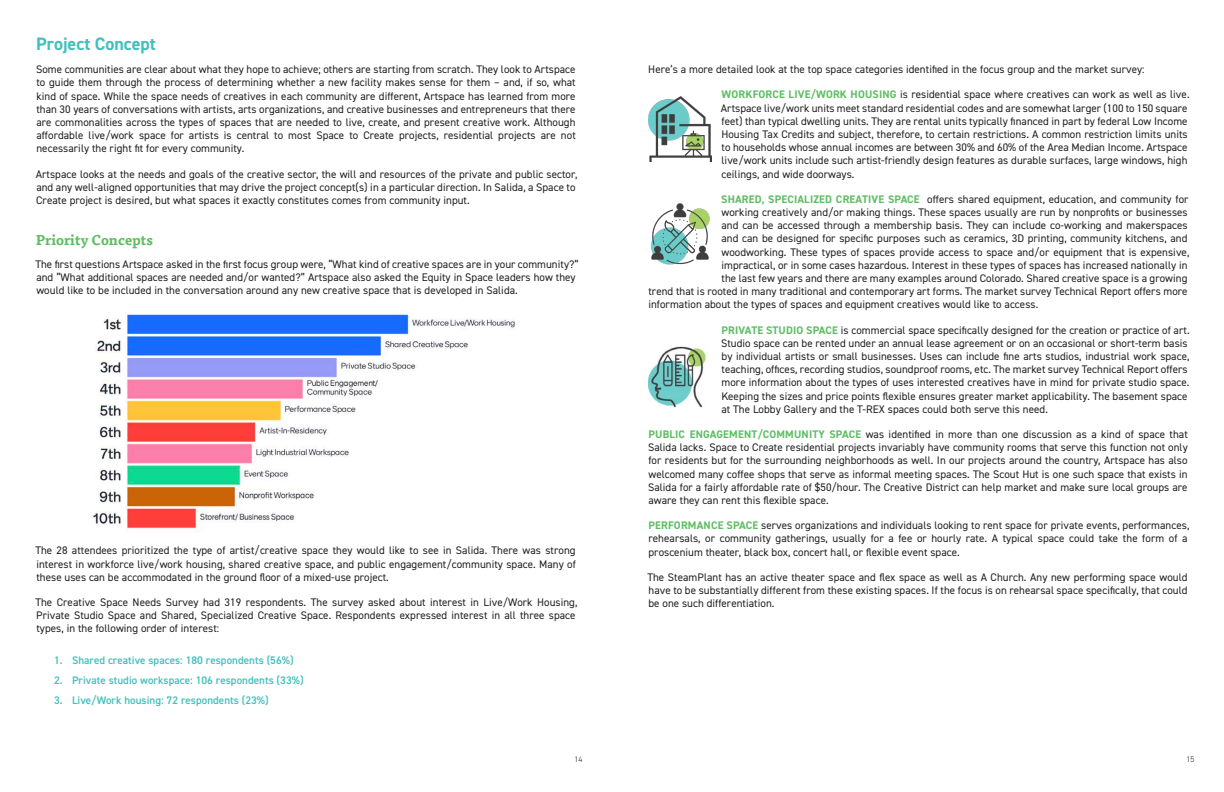
<style>
.page{position:relative;width:1224px;height:792px;background:#fff}
.page>*{position:absolute;margin:0;border:0;box-sizing:border-box;transform-origin:0 0}
.t1{font:700 18px "DIN2014";color:#42c0bd}
.t2{font:700 14px "Tisa Pro";color:#5ebd63}
.StandardBody{font:11px/13.2px "DIN2014";letter-spacing:.005em;color:#231f20}
.t3{font:600 11px "DIN2014";letter-spacing:.005em;color:#42c0bd}
.t4{font:300 8px "DIN2014";color:#231f20}
.s1{font-weight:700;color:#5ebd63}
</style>
<div class="page">
<img style="left:93px;top:314px;width:422px;height:218px">
<img style="left:648px;top:96px;width:63px;height:65px">
<img style="left:651px;top:203px;width:59px;height:62px">
<img style="left:648px;top:346px;width:58px;height:62px">
<p class="t1" style="left:36px;top:32px;width:121px">Project Concept</p>
<p class="StandardBody" style="left:36px;top:63px;width:541px;text-align:justify">Some communities are clear about what they hope to achieve; others are starting from scratch. They look to Artspace to guide them through the process of determining whether a new facility makes sense for them – and, if so, what kind of space. While the space needs of creatives in each community are different, Artspace has learned from more than 30 years of conversations with artists, arts organizations, and creative businesses and entrepreneurs that there are commonalities across the types of spaces that are needed to live, create, and present creative work. Although affordable live/work space for artists is central to most Space to Create projects, residential projects are not necessarily the right fit for every community.</p>
<p class="StandardBody" style="left:36px;top:167px;width:543px">Artspace looks at the needs and goals of the creative sector, the will and resources of the private and public sector, and any well-aligned opportunities that may drive the project concept(s) in a particular direction. In Salida, a Space to<br>Create project is desired, but what spaces it exactly constitutes comes from community input.</p>
<p class="t2" style="left:36px;top:228px;width:119px">Priority Concepts</p>
<p class="StandardBody" style="left:35px;top:257px;width:545px">The first questions Artspace asked in the first focus group were, “What kind of creative spaces are in your community?” and “What additional spaces are needed and/or wanted?” Artspace also asked the Equity in Space leaders how they would like to be included in the conversation around any new creative space that is developed in Salida.</p>
<p class="StandardBody" style="left:35px;top:544px;width:542px;text-align:justify">The 28 attendees prioritized the type of artist/creative space they would like to see in Salida. There was strong interest in workforce live/work housing, shared creative space, and public engagement/community space. Many of these uses can be accommodated in the ground floor of a mixed-use project.</p>
<p class="StandardBody" style="left:35px;top:595px;width:544px">The Creative Space Needs Survey had 319 respondents. The survey asked about interest in Live/Work Housing,<br>Private Studio Space and Shared, Specialized Creative Space. Respondents expressed interest in all three space types, in the following order of interest:</p>
<p class="t3" style="left:54px;top:652px;width:241px">1. Shared creative spaces: 180 respondents (56%)</p>
<p class="t3" style="left:54px;top:672px;width:251px">2. Private studio workspace: 106 respondents (33%)</p>
<p class="t3" style="left:54px;top:692px;width:216px">3. Live/Work housing: 72 respondents (23%)</p>
<p class="StandardBody" style="left:648px;top:63px;width:498px">Here’s a more detailed look at the top space categories identified in the focus group and the market survey:</p>
<p class="StandardBody" style="left:721px;top:88px;width:470px"><span class="s1">WORKFORCE LIVE/WORK HOUSING</span> is residential space where creatives can work as well as live.<br>Artspace live/work units meet standard residential codes and are somewhat larger (100 to 150 square feet) than typical dwelling units. They are rental units typically financed in part by federal Low Income Housing Tax Credits and subject, therefore, to certain restrictions. A common restriction limits units to households whose annual incomes are between 30% and 60% of the Area Median Income. Artspace live/work units include such artist-friendly design features as durable surfaces, large windows, high ceilings, and wide doorways.</p>
<p class="StandardBody" style="left:721px;top:192px;width:469px"><span class="s1">SHARED, SPECIALIZED CREATIVE SPACE</span> offers shared equipment, education, and community for</p>
<p class="StandardBody" style="left:721px;top:205px;width:468px">working creatively and/or making things. These spaces usually are run by nonprofits or businesses</p>
<p class="StandardBody" style="left:721px;top:219px;width:468px">and can be accessed through a membership basis. They can include co-working and makerspaces</p>
<p class="StandardBody" style="left:721px;top:232px;width:468px">and can be designed for specific purposes such as ceramics, 3D printing, community kitchens, and</p>
<p class="StandardBody" style="left:721px;top:245px;width:469px">woodworking. These types of spaces provide access to space and/or equipment that is expensive,</p>
<p class="StandardBody" style="left:721px;top:258px;width:468px">impractical, or in some cases hazardous. Interest in these types of spaces has increased nationally in</p>
<p class="StandardBody" style="left:722px;top:271px;width:467px">the last few years and there are many examples around Colorado. Shared creative space is a growing</p>
<p class="StandardBody" style="left:648px;top:285px;width:541px">trend that is rooted in many traditional and contemporary art forms. The market survey Technical Report offers more</p>
<p class="StandardBody" style="left:648px;top:298px;width:391px">information about the types of spaces and equipment creatives would like to access.</p>
<p class="StandardBody" style="left:721px;top:323px;width:470px"><span class="s1">PRIVATE STUDIO SPACE</span> is commercial space specifically designed for the creation or practice of art.<br>Studio space can be rented under an annual lease agreement or on an occasional or short-term basis by individual artists or small businesses. Uses can include fine arts studios, industrial work space, teaching, offices, recording studios, soundproof rooms, etc. The market survey Technical Report offers more information about the types of uses interested creatives have in mind for private studio space.<br>Keeping the sizes and price points flexible ensures greater market applicability. The basement space at The Lobby Gallery and the T-REX spaces could both serve this need.</p>
<p class="StandardBody" style="left:648px;top:427px;width:541px;text-align:justify"><span class="s1">PUBLIC ENGAGEMENT/COMMUNITY SPACE</span> was identified in more than one discussion as a kind of space that Salida lacks. Space to Create residential projects invariably have community rooms that serve this function not only for residents but for the surrounding neighborhoods as well. In our projects around the country, Artspace has also welcomed many coffee shops that serve as informal meeting spaces. The Scout Hut is one such space that exists in Salida for a fairly affordable rate of $50/hour. The Creative District can help market and make sure local groups are aware they can rent this flexible space.</p>
<p class="StandardBody" style="left:648px;top:519px;width:542px"><span class="s1">PERFORMANCE SPACE</span> serves organizations and individuals looking to rent space for private events, performances, rehearsals, or community gatherings, usually for a fee or hourly rate. A typical space could take the form of a proscenium theater, black box, concert hall, or flexible event space.</p>
<p class="StandardBody" style="left:647px;top:570px;width:542px;text-align:justify">The SteamPlant has an active theater space and flex space as well as A Church. Any new performing space would have to be substantially different from these existing spaces. If the focus is on rehearsal space specifically, that could be one such differentiation.</p>
<p class="t4" style="left:575px;top:755px;width:9px">14</p>
<p class="t4" style="left:1186px;top:755px;width:9px">15</p>
</div>
